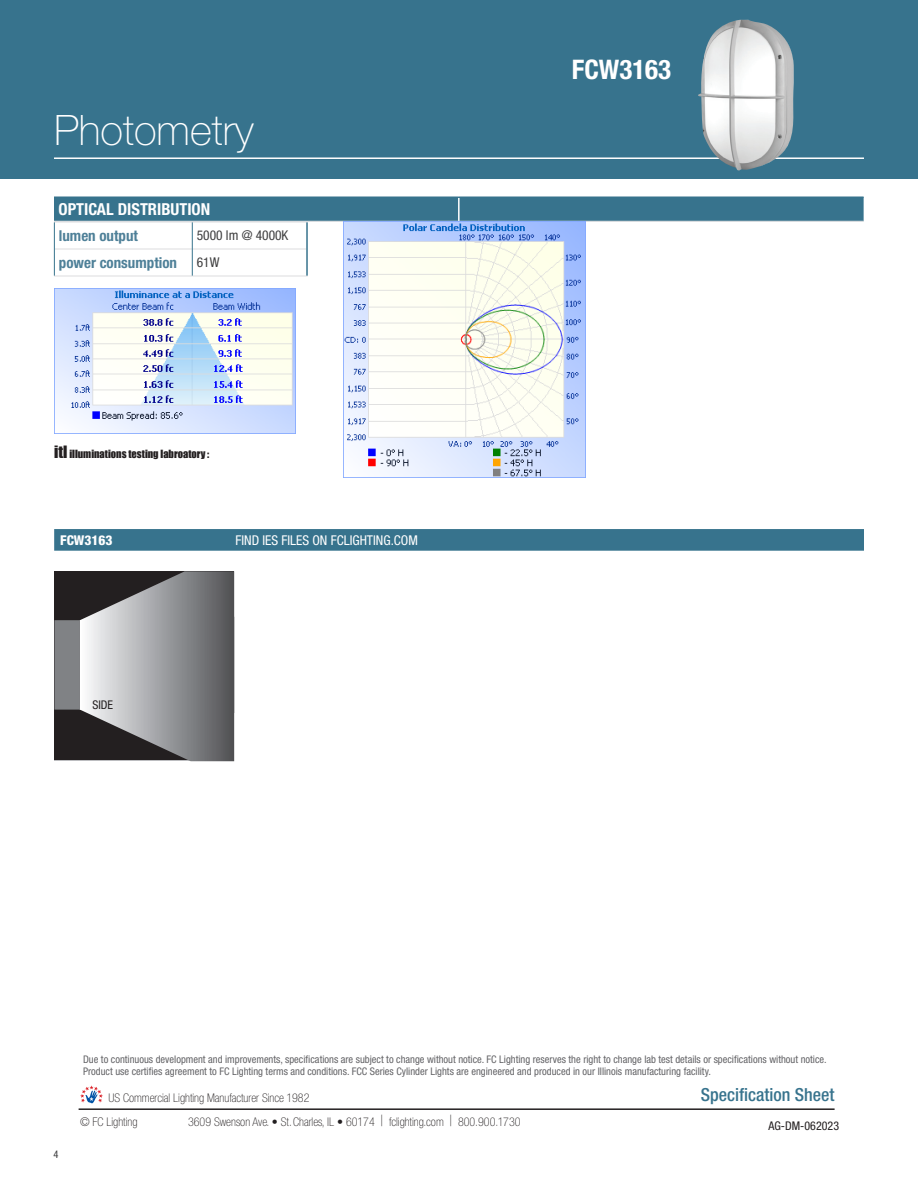
<style>
.page{position:relative;width:918px;height:1188px;background:#fff}
.page>*{position:absolute;margin:0;border:0;box-sizing:border-box;transform-origin:0 0}
.t1{font:100 42px "Helvetica Neue LT Std";color:#fff}
.t2{font:700 condensed 27px "Helvetica Neue LT Std";color:#fff}
.t3{font:500 condensed 18px "Helvetica Neue LT Std";color:#37738d}
.t4{font:700 condensed 16.5px "Helvetica Neue LT Std";color:#fff}
.t5{font:700 condensed 15px "Helvetica Neue LT Std";color:#4e8098}
.t6{font:condensed 13.5px "Helvetica Neue LT Std";color:#fff}
.t7{font:condensed 13.5px "Helvetica Neue LT Std";color:#3e3e3f}
.t8{font:800 condensed 13.5px "Helvetica Neue LT Std";color:#fff}
.t9{font:100 condensed 12px/24.5px "Helvetica Neue LT Std";color:#231f20}
.t10{font:condensed 12px "Helvetica Neue LT Std";color:#231f20}
.t11{font:condensed 10.5px/12.6px "Helvetica Neue LT Std";color:#636366}
.t12{font:condensed 10.5px "Helvetica Neue LT Std";color:#3e3e3f}
.t13{font:10.35px "Impact";color:#231f20}
.s1{font-size:15.6px}
</style>
<div class="page">
<hr style="left:79px;top:1108px;width:756px;height:2px;background:#231f20">
<svg style="left:80px;top:1085px;width:23px;height:18px"></svg>
<div style="left:0;top:0;width:918px;height:178px;background:#37738d"></div>
<hr style="left:54px;top:157px;width:810px;height:2px;background:#fff">
<svg style="left:54px;top:529px;width:810px;height:22px;background:#3a758e"></svg>
<div style="left:54px;top:571px;width:180px;height:189px;background:#231f20"></div>
<svg style="left:80px;top:571px;width:154px;height:190px"></svg>
<div style="left:54px;top:620px;width:26px;height:90px;background:#808285"></div>
<hr style="left:54px;top:196px;width:405px;height:2px;background:#37738d">
<hr style="left:459px;top:196px;width:405px;height:2px;background:#37738d">
<img style="left:54px;top:289px;width:241px;height:144px">
<img style="left:343px;top:276px;width:242px;height:201px">
<hr style="left:192px;top:276px;width:116px;height:1px;background:#dcdddf">
<hr style="left:54px;top:276px;width:138px;height:1px;background:#dcdddf">
<svg style="left:54px;top:197px;width:810px;height:79px"></svg>
<hr style="left:306px;top:249px;width:2px;height:27px;background:#37738d">
<img style="left:698px;top:20px;width:96px;height:150px">
<p class="t1" style="left:54px;top:107px;width:201px">Photometry</p>
<p class="t4" style="left:58px;top:199px;width:153px">OPTICAL DISTRIBUTION</p>
<p class="t5" style="left:59px;top:226px;width:81px">lumen output</p>
<p class="t7" style="left:197px;top:228px;width:93px">5000 lm @ 4000K</p>
<p class="t5" style="left:59px;top:253px;width:120px">power consumption</p>
<p class="t7" style="left:197px;top:255px;width:24px">61W</p>
<p class="t13" style="left:54px;top:446px;width:157px"><span class="s1">itl</span> illuminations testing labroatory :</p>
<p class="t8" style="left:60px;top:532px;width:54px">FCW3163</p>
<p class="t6" style="left:236px;top:532px;width:184px">FIND IES FILES ON FCLIGHTING.COM</p>
<p class="t10" style="left:92px;top:698px;width:22px">SIDE</p>
<p class="t2" style="left:572px;top:54px;width:101px">FCW3163</p>
<p class="t11" style="left:83px;top:1052px;width:745px">Due to continuous development and improvements, specifications are subject to change without notice. FC Lighting reserves the right to change lab test details or specifications without notice.<br>Product use certifies agreement to FC Lighting terms and conditions. FCC Series Cylinder Lights are engineered and produced in our Illinois manufacturing facility.</p>
<p class="t12" style="left:53px;top:1149px;width:7px">4</p>
<p class="t9" style="left:80px;top:1085px;width:231px;text-indent:28px">US Commercial Lighting Manufacturer Since 1982 © FC Lighting</p>
<p class="t9" style="left:188px;top:1110px;width:334px">3609 Swenson Ave. • St. Charles, IL • 60174 <span class="s1">|</span> fclighting.com <span class="s1">|</span> 800.900.1730</p>
<h3 class="t3" style="left:701px;top:1084px;width:135px">Specification Sheet</h3>
<p class="t10" style="left:769px;top:1118px;width:72px">AG-DM-062023</p>
</div>
